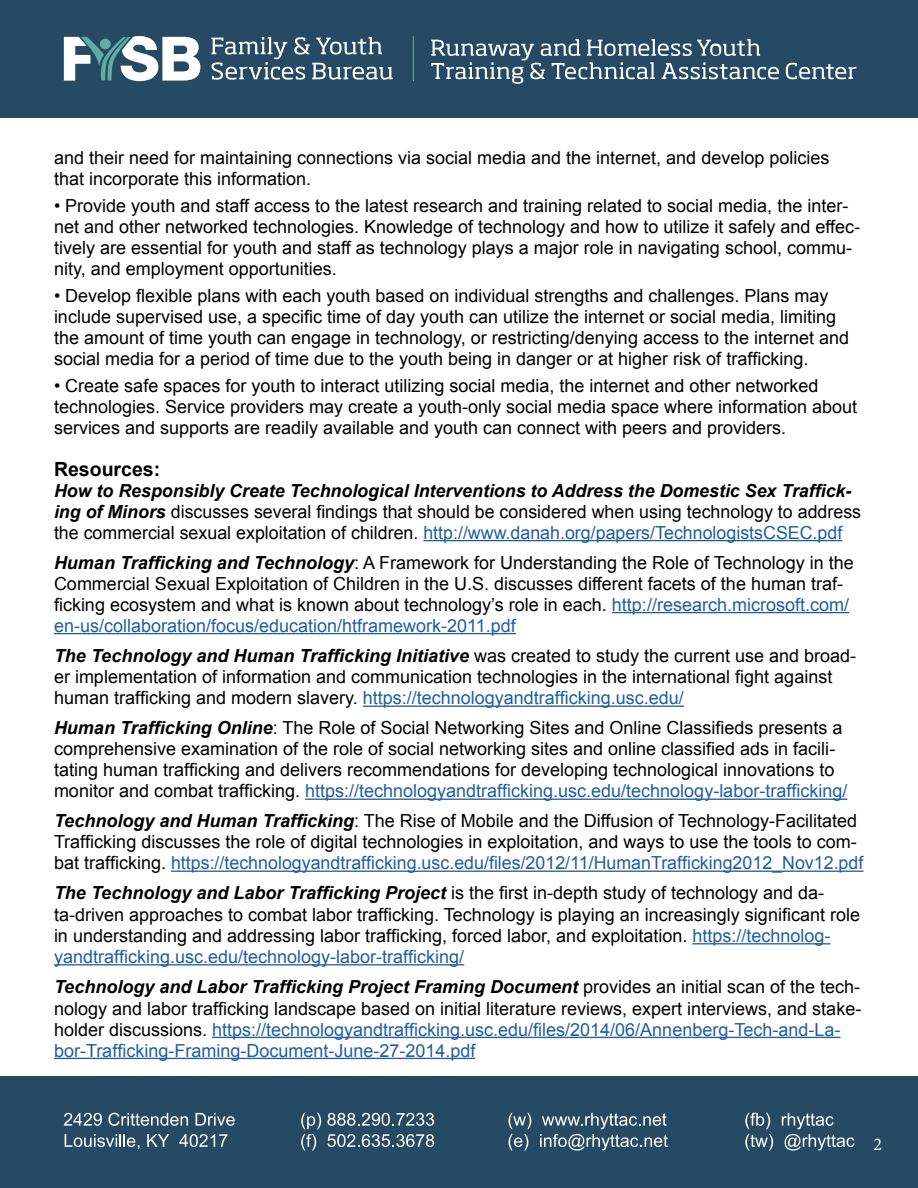
<style>
.page{position:relative;width:918px;height:1188px;background:#fff}
.page>*{position:absolute;margin:0;border:0;box-sizing:border-box;transform-origin:0 0}
.t1{font:700 19.5px "Arial";color:#000}
.t2{font:18px/21px "Arial";color:#000}
.t3{font:18px "Minion Pro";color:#fff}
.s1{font-weight:700;font-style:italic}
.s2{color:#215e9e}
</style>
<div class="page">
<div style="left:0;top:0;width:918px;height:117px;background:#264a63"></div>
<svg style="left:64px;top:36px;width:136px;height:45px"></svg>
<svg style="left:211px;top:37px;width:182px;height:43px"></svg>
<svg style="left:431px;top:39px;width:425px;height:45px"></svg>
<hr style="left:413px;top:36px;width:1px;height:45px;background:#5dada3">
<div style="left:0;top:1076px;width:918px;height:112px;background:#264a63"></div>
<svg style="left:64px;top:1113px;width:38px;height:13px"></svg>
<svg style="left:108px;top:1113px;width:80px;height:13px"></svg>
<svg style="left:196px;top:1113px;width:39px;height:13px"></svg>
<svg style="left:327px;top:1113px;width:107px;height:13px"></svg>
<svg style="left:65px;top:1134px;width:74px;height:15px"></svg>
<svg style="left:147px;top:1134px;width:22px;height:13px"></svg>
<svg style="left:179px;top:1134px;width:48px;height:13px"></svg>
<svg style="left:301px;top:1113px;width:20px;height:38px"></svg>
<svg style="left:327px;top:1134px;width:107px;height:13px"></svg>
<svg style="left:508px;top:1113px;width:23px;height:38px"></svg>
<svg style="left:540px;top:1113px;width:128px;height:38px"></svg>
<svg style="left:745px;top:1113px;width:28px;height:38px"></svg>
<svg style="left:782px;top:1113px;width:73px;height:38px"></svg>
<hr style="left:423px;top:540px;width:419px;height:1px;background:#215e9e">
<hr style="left:612px;top:612px;width:237px;height:1px;background:#215e9e">
<hr style="left:54px;top:633px;width:462px;height:1px;background:#215e9e">
<hr style="left:363px;top:706px;width:321px;height:1px;background:#215e9e">
<hr style="left:305px;top:799px;width:542px;height:1px;background:#215e9e">
<hr style="left:171px;top:871px;width:692px;height:1px;background:#215e9e">
<hr style="left:692px;top:943px;width:138px;height:1px;background:#215e9e">
<hr style="left:54px;top:964px;width:410px;height:1px;background:#215e9e">
<hr style="left:212px;top:1037px;width:628px;height:1px;background:#215e9e">
<hr style="left:54px;top:1058px;width:422px;height:1px;background:#215e9e">
<p class="t2" style="left:54px;top:147px;width:777px">and their need for maintaining connections via social media and the internet, and develop policies that incorporate this information.</p>
<p class="t2" style="left:54px;top:195px;width:808px">• Provide youth and staff access to the latest research and training related to social media, the inter&shy;net and other networked technologies. Knowledge of technology and how to utilize it safely and effec&shy;tively are essential for youth and staff as technology plays a major role in navigating school, commu&shy;nity, and employment opportunities.</p>
<p class="t2" style="left:54px;top:285px;width:797px">• Develop flexible plans with each youth based on individual strengths and challenges. Plans may include supervised use, a specific time of day youth can utilize the internet or social media, limiting the amount of time youth can engage in technology, or restricting/denying access to the internet and social media for a period of time due to the youth being in danger or at higher risk of trafficking.</p>
<p class="t2" style="left:54px;top:375px;width:805px">• Create safe spaces for youth to interact utilizing social media, the internet and other networked technologies. Service providers may create a youth-only social media space where information about services and supports are readily available and youth can connect with peers and providers.</p>
<p class="t1" style="left:54px;top:456px;width:108px">Resources:</p>
<p class="t2" style="left:54px;top:480px;width:809px"><span class="s1">How to Responsibly Create Technological Interventions to Address the Domestic Sex Traffick&shy;ing of Minors</span> discusses several findings that should be considered when using technology to address the commercial sexual exploitation of children. <span class="s2">http://www.danah.org/papers/TechnologistsCSEC.pdf</span></p>
<p class="t2" style="left:54px;top:552px;width:801px"><span class="s1">Human Trafficking and Technology</span>: A Framework for Understanding the Role of Technology in the Commercial Sexual Exploitation of Children in the U.S. discusses different facets of the human traf&shy;ficking ecosystem and what is known about technology’s role in each. <span class="s2">http://research.microsoft.com/ en-us/collaboration/focus/education/htframework-2011.pdf</span></p>
<p class="t2" style="left:54px;top:645px;width:804px"><span class="s1">The Technology and Human Trafficking Initiative</span> was created to study the current use and broad&shy;er implementation of information and communication technologies in the international fight against human trafficking and modern slavery. <span class="s2">https://technologyandtrafficking.usc.edu/</span></p>
<p class="t2" style="left:54px;top:718px;width:795px"><span class="s1">Human Trafficking Online</span>: The Role of Social Networking Sites and Online Classifieds presents a comprehensive examination of the role of social networking sites and online classified ads in facili&shy;tating human trafficking and delivers recommendations for developing technological innovations to monitor and combat trafficking. <span class="s2">https://technologyandtrafficking.usc.edu/technology-labor-trafficking/</span></p>
<p class="t2" style="left:54px;top:811px;width:811px"><span class="s1">Technology and Human Trafficking</span>: The Rise of Mobile and the Diffusion of Technology-Facilitated<br>Trafficking discusses the role of digital technologies in exploitation, and ways to use the tools to com&shy;bat trafficking. <span class="s2">https://technologyandtrafficking.usc.edu/files/2012/11/HumanTrafficking2012_Nov12.pdf</span></p>
<p class="t2" style="left:54px;top:883px;width:808px"><span class="s1">The Technology and Labor Trafficking Project</span> is the first in-depth study of technology and da&shy;ta-driven approaches to combat labor trafficking. Technology is playing an increasingly significant role in understanding and addressing labor trafficking, forced labor, and exploitation. <span class="s2">https://technolog&shy;yandtrafficking.usc.edu/technology-labor-trafficking/</span></p>
<p class="t2" style="left:54px;top:976px;width:809px"><span class="s1">Technology and Labor Trafficking Project Framing Document</span> provides an initial scan of the tech&shy;nology and labor trafficking landscape based on initial literature reviews, expert interviews, and stake&shy;holder discussions. <span class="s2">https://technologyandtrafficking.usc.edu/files/2014/06/Annenberg-Tech-and-La&shy;bor-Trafficking-Framing-Document-June-27-2014.pdf</span></p>
<p class="t3" style="left:873px;top:1132px;width:10px">2</p>
</div>
